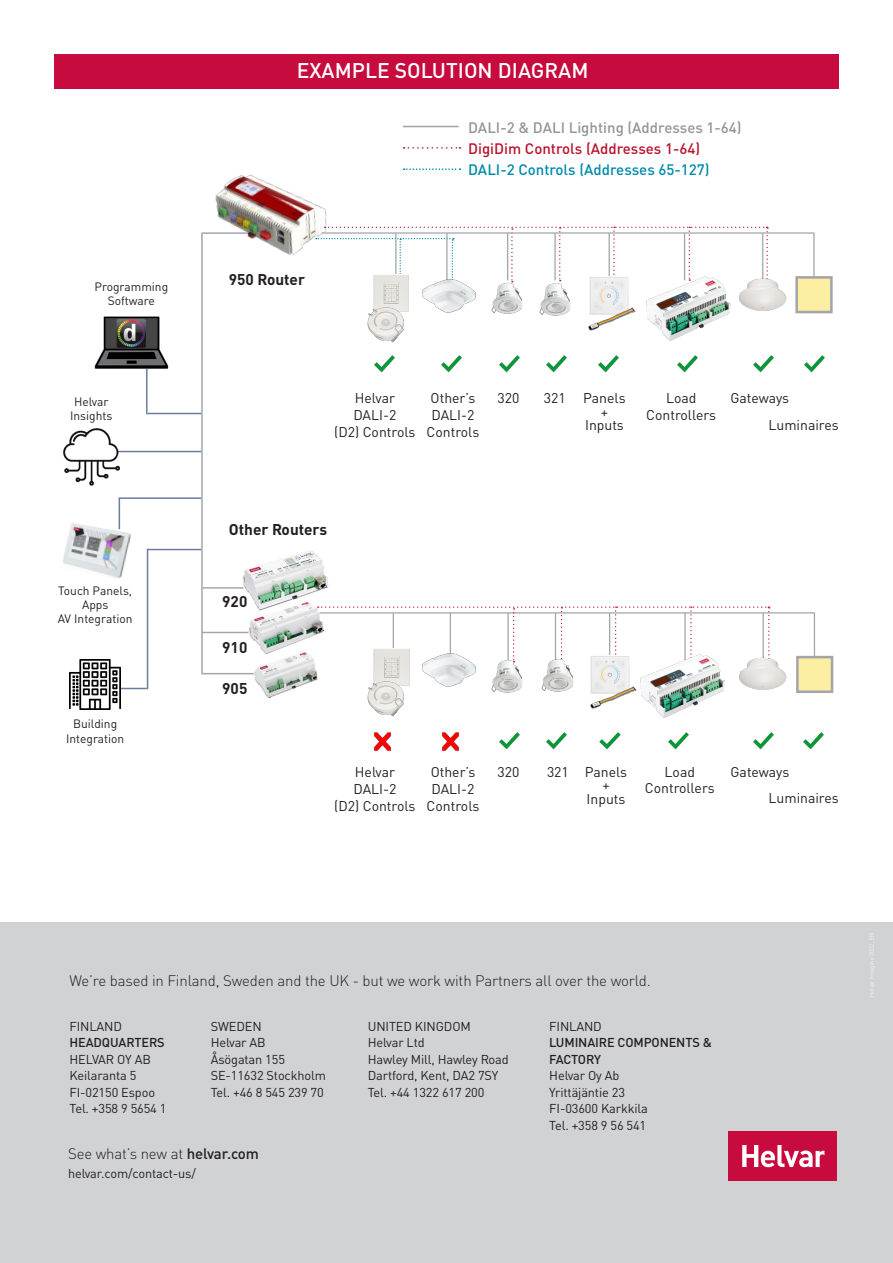
<style>
.page{position:relative;width:893px;height:1263px;background:#fff}
.page>*{position:absolute;margin:0;border:0;box-sizing:border-box;transform-origin:0 0}
.t1{font:500 21px "DIN Pro";color:#fff}
.t2{font:700 15.45px "DIN Pro";color:#231f20}
.t3{font:300 15px "DIN Pro";letter-spacing:-.01em;color:#231f20}
.t4{font:500 15px "DIN Pro";color:#939598}
.t5{font:500 15px "DIN Pro";color:#008aac}
.t6{font:500 15px "DIN Pro";color:#ba122b}
.t7{font:13.95px "DIN Pro";color:#231f20}
.t8{font:12.75px/16.5px "DIN Pro";letter-spacing:-.01em;color:#231f20}
.t9{font:500 12.75px/16.5px "DIN Pro";letter-spacing:-.01em;color:#231f20}
.t10{font:12px/14.4px "DIN Pro";color:#231f20;text-align:center}
.s1{font-weight:500}
</style>
<div class="page">
<hr style="left:119px;top:498px;width:1px;height:31px;background:#6a7ca0">
<div style="left:54px;top:54px;width:785px;height:34px;background:#c80b3e"></div>
<img style="left:442px;top:732px;width:18px;height:19px">
<img style="left:374px;top:732px;width:18px;height:19px">
<img style="left:499px;top:732px;width:21px;height:18px">
<img style="left:546px;top:732px;width:21px;height:18px">
<img style="left:599px;top:732px;width:22px;height:18px">
<img style="left:668px;top:732px;width:21px;height:18px">
<img style="left:753px;top:732px;width:21px;height:18px">
<img style="left:803px;top:732px;width:21px;height:18px">
<img style="left:491px;top:662px;width:32px;height:31px">
<img style="left:491px;top:293px;width:32px;height:21px">
<img style="left:539px;top:293px;width:32px;height:23px">
<img style="left:646px;top:293px;width:85px;height:48px">
<img style="left:499px;top:355px;width:21px;height:18px">
<img style="left:546px;top:355px;width:21px;height:18px">
<img style="left:598px;top:355px;width:21px;height:18px">
<img style="left:677px;top:355px;width:21px;height:18px">
<img style="left:753px;top:355px;width:21px;height:18px">
<img style="left:804px;top:355px;width:21px;height:18px">
<img style="left:374px;top:355px;width:21px;height:18px">
<img style="left:441px;top:355px;width:21px;height:18px">
<img style="left:63px;top:522px;width:68px;height:57px">
<hr style="left:201px;top:234px;width:2px;height:440px;background:#a5a6aa">
<img style="left:228px;top:550px;width:100px;height:148px">
<hr style="left:203px;top:673px;width:51px;height:1px;background:#a5a6aa">
<hr style="left:201px;top:632px;width:47px;height:1px;background:#a5a6aa">
<hr style="left:203px;top:587px;width:41px;height:2px;background:#a5a6aa">
<hr style="left:117px;top:451px;width:84px;height:1px;background:#6a7ca0">
<hr style="left:148px;top:413px;width:53px;height:1px;background:#6a7ca0">
<hr style="left:119px;top:497px;width:82px;height:2px;background:#6a7ca0">
<hr style="left:148px;top:549px;width:53px;height:1px;background:#6a7ca0">
<hr style="left:147px;top:549px;width:1px;height:140px;background:#6a7ca0">
<hr style="left:146px;top:364px;width:2px;height:50px;background:#6a7ca0">
<svg style="left:121px;top:688px;width:26px;height:1px"></svg>
<svg style="left:404px;top:168px;width:56px;height:2px"></svg>
<svg style="left:404px;top:147px;width:56px;height:2px"></svg>
<hr style="left:403px;top:126px;width:56px;height:1px;background:#a5a6aa">
<hr style="left:813px;top:233px;width:2px;height:47px;background:#a5a6aa">
<img style="left:590px;top:293px;width:38px;height:14px">
<img style="left:588px;top:307px;width:48px;height:24px">
<img style="left:739px;top:279px;width:48px;height:32px">
<div style="left:795px;top:276px;width:38px;height:37px;background:#fceea3;border:3px solid #a5a6aa"></div>
<hr style="left:201px;top:232px;width:50px;height:2px;background:#a5a6aa">
<img style="left:206px;top:174px;width:127px;height:82px">
<hr style="left:814px;top:613px;width:1px;height:47px;background:#a5a6aa">
<hr style="left:320px;top:612px;width:495px;height:1px;background:#a5a6aa">
<svg style="left:318px;top:606px;width:452px;height:56px"></svg>
<img style="left:737px;top:656px;width:50px;height:34px">
<div style="left:796px;top:656px;width:37px;height:37px;background:#fceea3;border:3px solid #a5a6aa"></div>
<img style="left:590px;top:656px;width:37px;height:29px">
<img style="left:590px;top:685px;width:37px;height:24px">
<img style="left:538px;top:656px;width:38px;height:36px">
<img style="left:627px;top:654px;width:99px;height:64px">
<img style="left:69px;top:659px;width:52px;height:51px">
<img style="left:63px;top:428px;width:65px;height:58px">
<img style="left:94px;top:316px;width:75px;height:53px">
<img style="left:374px;top:293px;width:35px;height:18px">
<img style="left:367px;top:304px;width:39px;height:39px">
<img style="left:422px;top:293px;width:54px;height:20px">
<hr style="left:322px;top:232px;width:492px;height:2px;background:#a5a6aa">
<svg style="left:316px;top:227px;width:452px;height:66px"></svg>
<img style="left:374px;top:649px;width:35px;height:36px">
<img style="left:367px;top:678px;width:39px;height:39px">
<img style="left:421px;top:640px;width:56px;height:47px">
<div style="left:0;top:923px;width:893px;height:340px;background:#d1d2d4"></div>
<div style="left:728px;top:1131px;width:109px;height:50px;background:#c80b3e"></div>
<svg style="left:742px;top:1145px;width:82px;height:22px"></svg>
<p class="t1" style="left:297px;top:53px;width:293px">EXAMPLE SOLUTION DIAGRAM</p>
<p class="t10" style="left:94px;top:278px;width:75px">Programming<br>Software</p>
<p class="t10" style="left:70px;top:393px;width:44px">Helvar<br>Insights</p>
<p class="t10" style="left:58px;top:582px;width:75px">Touch Panels,</p>
<p class="t10" style="left:82px;top:596px;width:28px">Apps</p>
<p class="t10" style="left:58px;top:611px;width:76px">AV Integration</p>
<p class="t10" style="left:73px;top:716px;width:46px">Building</p>
<p class="t10" style="left:66px;top:730px;width:60px">Integration</p>
<p class="t2" style="left:229px;top:266px;width:78px">950 Router</p>
<p class="t4" style="left:468px;top:115px;width:275px">DALI-2 &amp; DALI Lighting (Addresses 1-64)</p>
<p class="t6" style="left:468px;top:136px;width:234px">DigiDim Controls (Addresses 1-64)</p>
<p class="t5" style="left:468px;top:157px;width:243px">DALI-2 Controls (Addresses 65-127)</p>
<p class="t7" style="left:355px;top:387px;width:42px">Helvar</p>
<p class="t7" style="left:353px;top:404px;width:45px">DALI-2</p>
<p class="t7" style="left:334px;top:421px;width:83px">(D2) Controls</p>
<p class="t7" style="left:431px;top:387px;width:46px">Other’s</p>
<p class="t7" style="left:431px;top:404px;width:45px">DALI-2</p>
<p class="t7" style="left:427px;top:421px;width:54px">Controls</p>
<p class="t7" style="left:497px;top:387px;width:23px">320</p>
<p class="t7" style="left:544px;top:387px;width:23px">321</p>
<p class="t7" style="left:583px;top:387px;width:44px">Panels</p>
<p class="t7" style="left:601px;top:401px;width:9px">+</p>
<p class="t7" style="left:585px;top:414px;width:40px">Inputs</p>
<p class="t7" style="left:666px;top:387px;width:32px">Load</p>
<p class="t7" style="left:646px;top:404px;width:71px">Controllers</p>
<p class="t7" style="left:730px;top:387px;width:60px">Gateways</p>
<p class="t7" style="left:768px;top:414px;width:72px">Luminaires</p>
<p class="t2" style="left:229px;top:516px;width:100px">Other Routers</p>
<p class="t2" style="left:222px;top:589px;width:27px">920</p>
<p class="t2" style="left:222px;top:634px;width:27px">910</p>
<p class="t2" style="left:222px;top:675px;width:27px">905</p>
<p class="t7" style="left:355px;top:761px;width:42px">Helvar</p>
<p class="t7" style="left:353px;top:778px;width:45px">DALI-2</p>
<p class="t7" style="left:334px;top:795px;width:83px">(D2) Controls</p>
<p class="t7" style="left:431px;top:761px;width:46px">Other’s</p>
<p class="t7" style="left:431px;top:778px;width:45px">DALI-2</p>
<p class="t7" style="left:427px;top:795px;width:54px">Controls</p>
<p class="t7" style="left:498px;top:760px;width:23px">320</p>
<p class="t7" style="left:547px;top:760px;width:23px">321</p>
<p class="t7" style="left:585px;top:760px;width:44px">Panels</p>
<p class="t7" style="left:602px;top:774px;width:9px">+</p>
<p class="t7" style="left:587px;top:787px;width:40px">Inputs</p>
<p class="t7" style="left:665px;top:760px;width:32px">Load</p>
<p class="t7" style="left:645px;top:777px;width:71px">Controllers</p>
<p class="t7" style="left:730px;top:760px;width:60px">Gateways</p>
<p class="t7" style="left:768px;top:787px;width:72px">Luminaires</p>
<p class="t3" style="left:70px;top:969px;width:583px">We’re based in Finland, Sweden and the UK - but we work with Partners all over the world.</p>
<p class="t8" style="left:70px;top:1017px;width:54px">FINLAND</p>
<p class="t9" style="left:70px;top:1033px;width:97px">HEADQUARTERS</p>
<p class="t8" style="left:70px;top:1050px;width:83px">HELVAR OY AB</p>
<p class="t8" style="left:70px;top:1066px;width:68px">Keilaranta 5</p>
<p class="t8" style="left:70px;top:1083px;width:87px">FI-02150 Espoo</p>
<p class="t8" style="left:70px;top:1099px;width:99px">Tel. +358 9 5654 1</p>
<p class="t8" style="left:211px;top:1017px;width:52px">SWEDEN</p>
<p class="t8" style="left:211px;top:1033px;width:57px">Helvar AB</p>
<p class="t8" style="left:211px;top:1050px;width:76px">Åsögatan 155</p>
<p class="t8" style="left:211px;top:1066px;width:117px">SE-11632 Stockholm</p>
<p class="t8" style="left:211px;top:1083px;width:115px">Tel. +46 8 545 239 70</p>
<p class="t8" style="left:368px;top:1017px;width:105px">UNITED KINGDOM</p>
<p class="t8" style="left:368px;top:1033px;width:59px">Helvar Ltd</p>
<p class="t8" style="left:368px;top:1050px;width:142px">Hawley Mill, Hawley Road<br>Dartford, Kent, DA2 7SY</p>
<p class="t8" style="left:368px;top:1083px;width:118px">Tel. +44 1322 617 200</p>
<p class="t8" style="left:549px;top:1017px;width:54px">FINLAND</p>
<p class="t9" style="left:549px;top:1033px;width:164px">LUMINAIRE COMPONENTS &amp;<br>FACTORY</p>
<p class="t8" style="left:549px;top:1066px;width:72px">Helvar Oy Ab</p>
<p class="t8" style="left:549px;top:1083px;width:77px">Yrittäjäntie 23</p>
<p class="t8" style="left:549px;top:1099px;width:100px">FI-03600 Karkkila</p>
<p class="t8" style="left:549px;top:1116px;width:99px">Tel. +358 9 56 541</p>
<p class="t3" style="left:68px;top:1141px;width:192px">See what’s new at <span class="s1">helvar.com</span></p>
<p class="t8" style="left:68px;top:1164px;width:129px">helvar.com/contact-us/</p>
</div>
